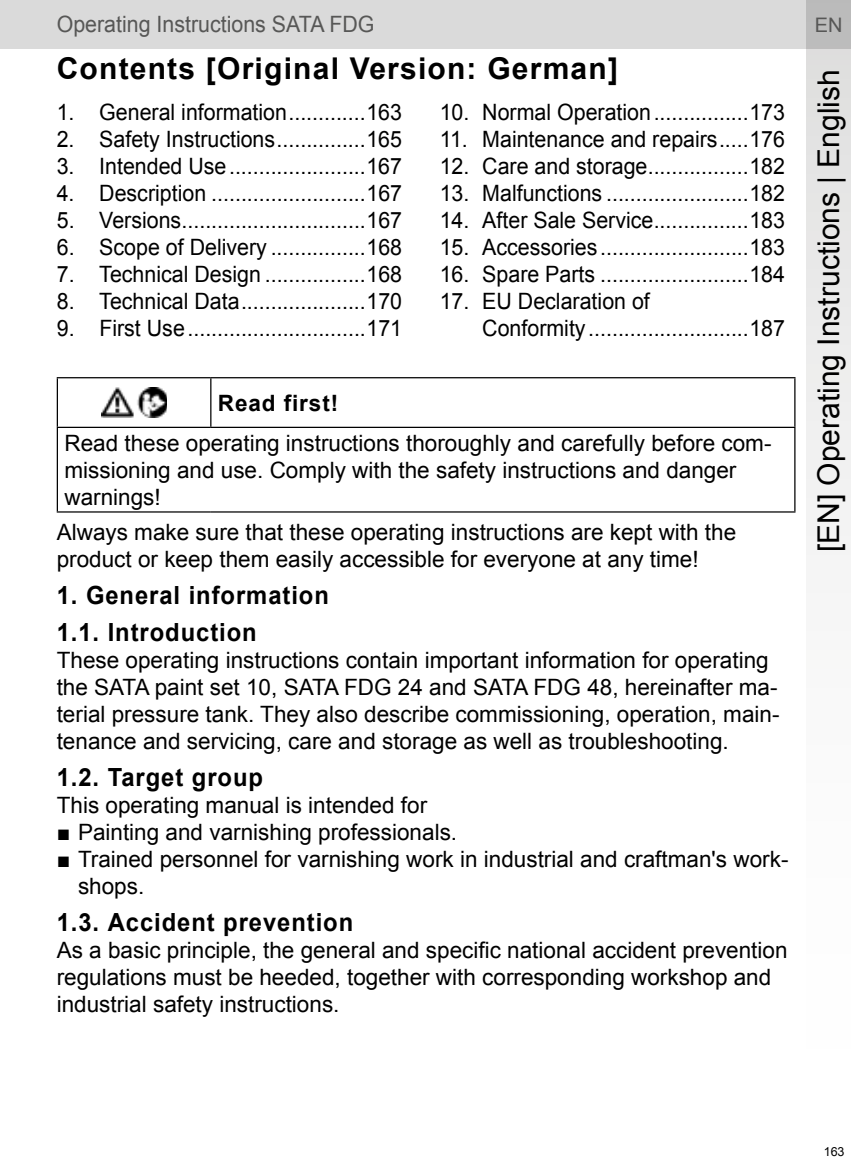
<style>
.page{position:relative;width:851px;height:1170px;background:#fff}
.page>*{position:absolute;margin:0;border:0;box-sizing:border-box;transform-origin:0 0}
.t1{font:30px "Arial";color:#000}
.t2{font:700 30px "Arial";letter-spacing:.04em;color:#000}
.t3{font:700 25px/37px "Arial";letter-spacing:.04em;color:#000;scale:.95 1}
.t4{font:22.5px/27px "Arial";color:#000}
.t5{font:22.5px/27px "Arial";color:#000;scale:.95 1}
.t6{font:22.5px "Arial";color:#575756;scale:.95 1}
.t7{font:700 22.5px "Arial";letter-spacing:.04em;color:#000}
.t8{font:20px "Arial";color:#575756}
.t9{font:12.5px "Arial";color:#000}
</style>
<div class="page">
<div style="left:0;top:0;width:850px;height:49px;background:#dadada"></div>
<svg style="left:806px;top:0;width:44px;height:555px"></svg>
<hr style="left:57px;top:378px;width:1px;height:48px;background:#000">
<hr style="left:210px;top:378px;width:1px;height:48px;background:#000">
<hr style="left:57px;top:426px;width:154px;height:2px;background:#000">
<hr style="left:57px;top:428px;width:1px;height:83px;background:#000">
<hr style="left:211px;top:426px;width:584px;height:2px;background:#000">
<hr style="left:794px;top:428px;width:1px;height:83px;background:#000">
<hr style="left:57px;top:511px;width:154px;height:1px;background:#000">
<hr style="left:211px;top:511px;width:584px;height:1px;background:#000">
<hr style="left:57px;top:377px;width:154px;height:1px;background:#000">
<hr style="left:211px;top:377px;width:584px;height:1px;background:#000">
<hr style="left:794px;top:378px;width:1px;height:48px;background:#000">
<img style="left:101px;top:387px;width:66px;height:30px">
<p class="t6" style="left:57px;top:10px;width:336px">Operating Instructions SATA FDG</p>
<p class="t8" style="left:814px;top:11px;width:29px">EN</p>
<h1 class="t2" style="left:57px;top:48px;width:562px">Contents [Original Version: German]</h1>
<p class="t5" style="left:57px;top:99px;width:365px">1. General information.............163</p>
<p class="t5" style="left:57px;top:126px;width:365px">2. Safety Instructions...............165</p>
<p class="t5" style="left:57px;top:153px;width:365px">3. Intended Use.......................167</p>
<p class="t5" style="left:57px;top:180px;width:365px">4. Description ..........................167</p>
<p class="t5" style="left:57px;top:207px;width:365px">5. Versions...............................167</p>
<p class="t5" style="left:57px;top:234px;width:365px">6. Scope of Delivery ................168</p>
<p class="t5" style="left:57px;top:261px;width:365px">7. Technical Design .................168</p>
<p class="t5" style="left:57px;top:288px;width:365px">8. Technical Data.....................170</p>
<p class="t5" style="left:57px;top:315px;width:365px">9. First Use..............................171</p>
<h1 class="t1" style="left:808px;top:552px;width:484px;rotate:-90deg">[EN] Operating Instructions | English</h1>
<p class="t5" style="left:439px;top:99px;width:365px">10. Normal Operation................173</p>
<p class="t5" style="left:439px;top:126px;width:365px">11. Maintenance and repairs.....176</p>
<p class="t5" style="left:439px;top:153px;width:365px">12. Care and storage.................182</p>
<p class="t5" style="left:439px;top:180px;width:365px">13. Malfunctions ........................182</p>
<p class="t5" style="left:439px;top:207px;width:365px">14. After Sale Service................183</p>
<p class="t5" style="left:439px;top:234px;width:365px">15. Accessories.........................183</p>
<p class="t5" style="left:439px;top:261px;width:365px">16. Spare Parts .........................184</p>
<p class="t5" style="left:482px;top:288px;width:320px;text-indent:-43px">17. EU Declaration of<br>Conformity...........................187</p>
<p class="t7" style="left:218px;top:388px;width:122px">Read first!</p>
<p class="t4" style="left:64px;top:429px;width:708px">Read these operating instructions thoroughly and carefully before com&shy;missioning and use. Comply with the safety instructions and danger warnings!</p>
<p class="t4" style="left:57px;top:518px;width:681px">Always make sure that these operating instructions are kept with the product or keep them easily accessible for everyone at any time!</p>
<p class="t3" style="left:57px;top:577px;width:288px">1. General information<br>1.1. Introduction</p>
<p class="t4" style="left:57px;top:646px;width:724px">These operating instructions contain important information for operating the SATA paint set 10, SATA FDG 24 and SATA FDG 48, hereinafter ma&shy;terial pressure tank. They also describe commissioning, operation, main&shy;tenance and servicing, care and storage as well as troubleshooting.</p>
<p class="t3" style="left:57px;top:759px;width:218px">1.2. Target group</p>
<p class="t4" style="left:57px;top:791px;width:372px">This operating manual is intended for</p>
<p class="t4" style="left:57px;top:818px;width:402px">■ Painting and varnishing professionals.</p>
<p class="t4" style="left:78px;top:845px;width:712px;text-indent:-21px">■ Trained personnel for varnishing work in industrial and craftman's work&shy;shops.</p>
<p class="t3" style="left:57px;top:904px;width:313px">1.3. Accident prevention</p>
<p class="t4" style="left:57px;top:936px;width:732px">As a basic principle, the general and specific national accident prevention regulations must be heeded, together with corresponding workshop and industrial safety instructions.</p>
<p class="t9" style="left:823px;top:1143px;width:22px">163</p>
</div>
